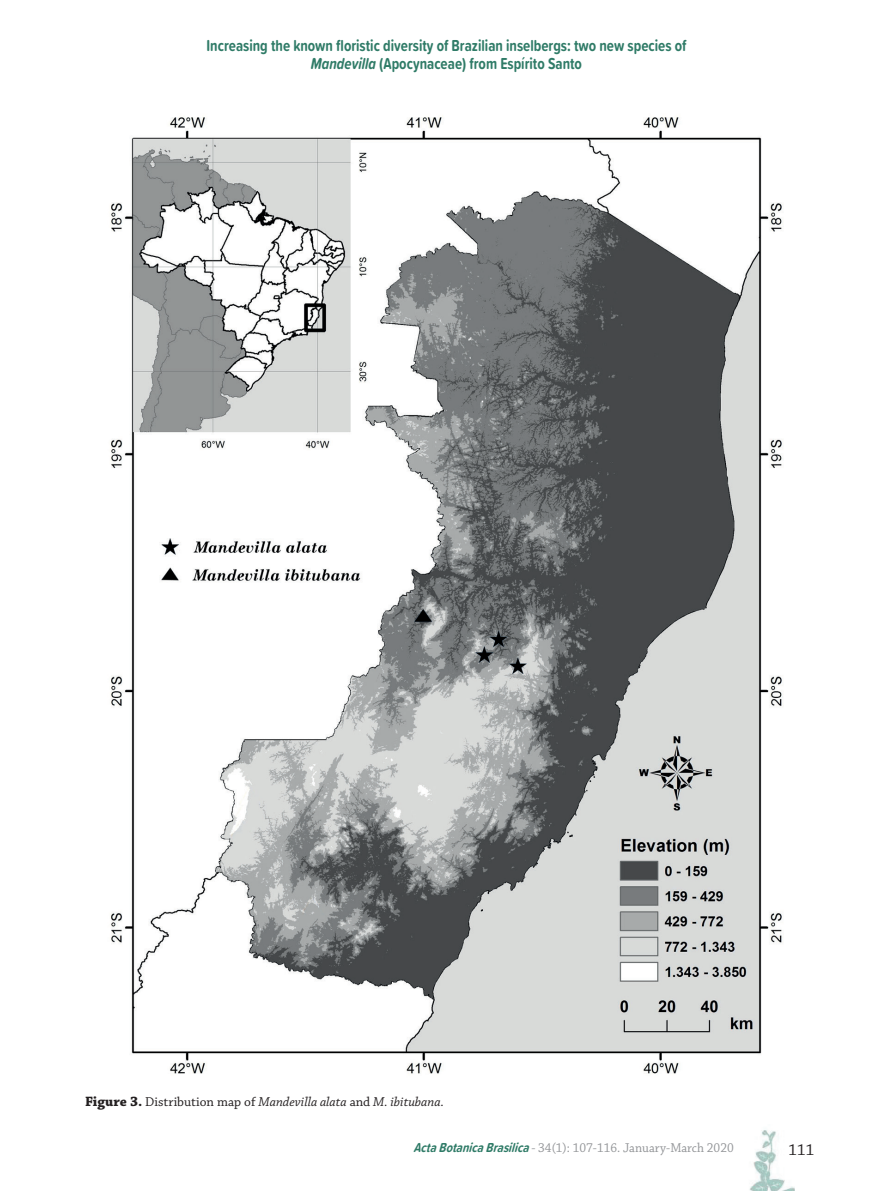
<style>
.page{position:relative;width:893px;height:1191px;background:#fff}
.page>*{position:absolute;margin:0;border:0;box-sizing:border-box;transform-origin:0 0}
.t1{font:700 16.5px/18px "Proxima Soft Cond";color:#2f7b67;text-align:center;scale:.91 1}
.t2{font:16.5px "Chaparral Pro";color:#231f20}
.t3{font:italic 13.5px "Chaparral Pro";color:#231f20}
.t4{font:13.5px "Chaparral Pro";color:#939598;scale:.95 1}
.s1{font-style:italic}
.s2{font-weight:700;font-style:normal;font-size:14.25px}
.s3{font-style:normal}
.s4{font-family:"Proxima Soft Cond";font-weight:700;font-style:italic;color:#2f7b67}
</style>
<div class="page">
<img style="left:749px;top:1130px;width:45px;height:61px">
<img style="left:111px;top:116px;width:673px;height:958px">
<p class="t1" style="left:206px;top:36px;width:529px">Increasing the known floristic diversity of Brazilian inselbergs: two new species of<br><span class="s1">Mandevilla</span> (Apocynaceae) from Espírito Santo</p>
<p class="t3" style="left:85px;top:1094px;width:360px"><span class="s2">Figure 3.</span> <span class="s3">Distribution map of</span> Mandevilla alata <span class="s3">and</span> M. ibitubana.</p>
<p class="t4" style="left:414px;top:1140px;width:339px"><span class="s4">ActaBotanicaBrasilica</span>- 34(1): 107-116. January-March 2020</p>
<p class="t2" style="left:788px;top:1141px;width:27px">111</p>
</div>
